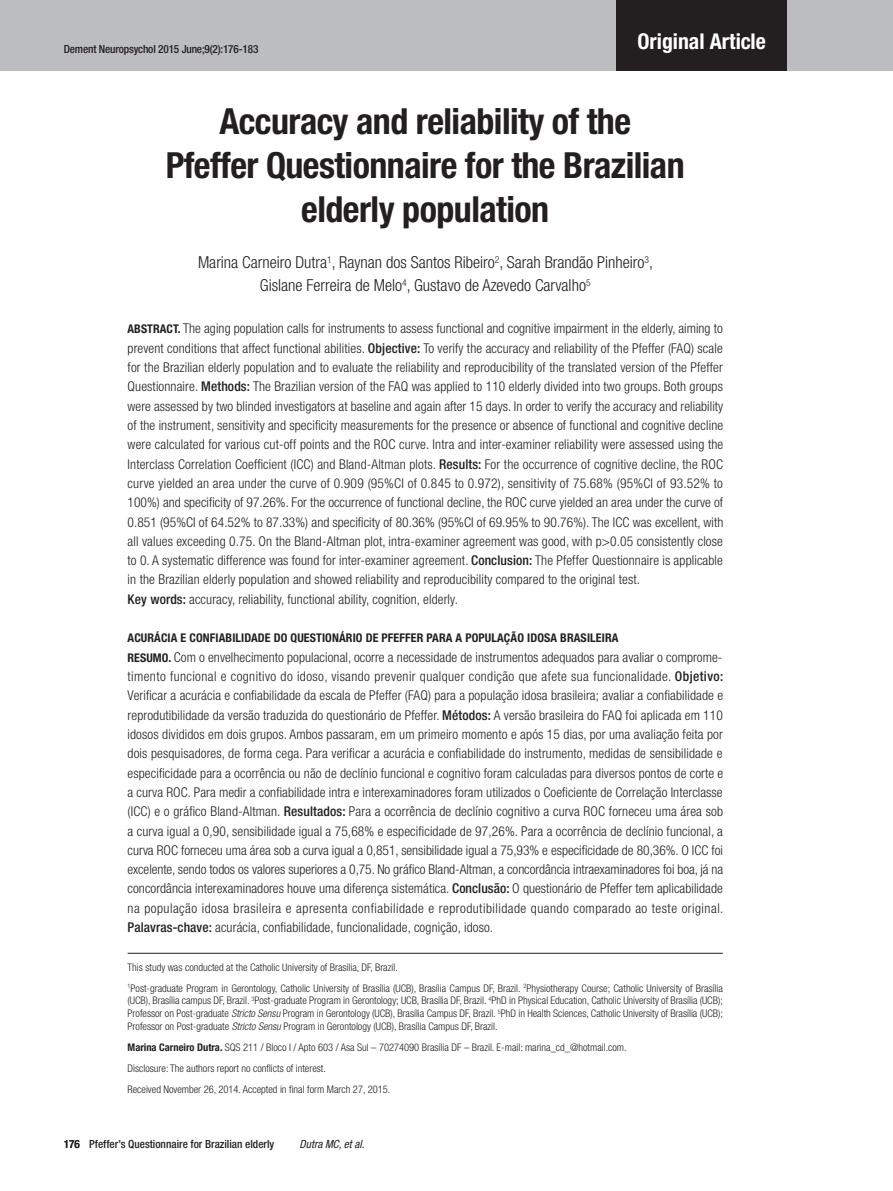
<style>
.page{position:relative;width:893px;height:1191px;background:#fff}
.page>*{position:absolute;margin:0;border:0;box-sizing:border-box;transform-origin:0 0}
.Titulo{font:700 condensed 36px/43.8px "Helvetica Neue";letter-spacing:-.015em;color:#231f20;text-align:center}
.t1{font:700 condensed 21.75px "Helvetica Neue";color:#fff}
.Autores{font:300 condensed 16.5px/23.1px "Helvetica Neue";color:#231f20;text-align:center}
.Abstract{font:300 condensed 13.5px/19.4px "Helvetica Neue";letter-spacing:.01em;color:#231f20;text-align:justify}
.Abstract_Titulo{font:700 condensed 12px "Helvetica Neue";letter-spacing:.01em;color:#231f20}
.Running{font:500 condensed 11.25px "Helvetica Neue";color:#231f20}
.t2{font:italic condensed 11.25px "Helvetica Neue";color:#231f20}
.Endereco{font:300 condensed 10.5px/12.6px "Helvetica Neue";color:#231f20;text-align:justify}
.Nota{font:300 condensed 10.5px "Helvetica Neue";color:#231f20}
.s1{font-weight:700;font-size:12px}
.s2{font-weight:500}
.s3{font-style:italic}
.s4{font-weight:700}
</style>
<div class="page">
<div style="left:0;top:0;width:893px;height:70px;background:#bcbdc0"></div>
<div style="left:617px;top:0;width:170px;height:70px;background:#231f20"></div>
<hr style="left:128px;top:953px;width:595px;height:1px;background:#231f20">
<p class="Running" style="left:64px;top:42px;width:196px">Dement Neuropsychol 2015 June;9(2):176-183</p>
<h2 class="t1" style="left:637px;top:28px;width:130px">Original Article</h2>
<p class="Titulo" style="left:166px;top:99px;width:521px">Accuracy and reliability of the<br>Pfeffer Questionnaire for the Brazilian elderly population</p>
<p class="Autores" style="left:198px;top:250px;width:457px">Marina Carneiro Dutra<sup>1</sup>, Raynan dos Santos Ribeiro<sup>2</sup>, Sarah Brandão Pinheiro<sup>3</sup>,<br>Gislane Ferreira de Melo<sup>4</sup>, Gustavo de Azevedo Carvalho<sup>5</sup></p>
<p class="Abstract" style="left:128px;top:319px;width:597px"><span class="s1">ABSTRACT.</span> The aging population calls for instruments to assess functional and cognitive impairment in the elderly, aiming to prevent conditions that affect functional abilities. <span class="s2">Objective:</span> To verify the accuracy and reliability of the Pfeffer (FAQ) scale for the Brazilian elderly population and to evaluate the reliability and reproducibility of the translated version of the Pfeffer Questionnaire. <span class="s2">Methods:</span> The Brazilian version of the FAQ was applied to 110 elderly divided into two groups. Both groups were assessed by two blinded investigators at baseline and again after 15 days. In order to verify the accuracy and reliability of the instrument, sensitivity and specificity measurements for the presence or absence of functional and cognitive decline were calculated for various cut-off points and the ROC curve. Intra and inter-examiner reliability were assessed using the Interclass Correlation Coefficient (ICC) and Bland-Altman plots. <span class="s2">Results:</span> For the occurrence of cognitive decline, the ROC curve yielded an area under the curve of 0.909 (95%CI of 0.845 to 0.972), sensitivity of 75.68% (95%CI of 93.52% to 100%) and specificity of 97.26%. For the occurrence of functional decline, the ROC curve yielded an area under the curve of 0.851 (95%CI of 64.52% to 87.33%) and specificity of 80.36% (95%CI of 69.95% to 90.76%). The ICC was excellent, with all values exceeding 0.75. On the Bland-Altman plot, intra-examiner agreement was good, with p&gt;0.05 consistently close to 0. A systematic difference was found for inter-examiner agreement. <span class="s2">Conclusion:</span> The Pfeffer Questionnaire is applicable in the Brazilian elderly population and showed reliability and reproducibility compared to the original test.</p>
<p class="Abstract" style="left:128px;top:589px;width:332px"><span class="s2">Key words:</span> accuracy, reliability, functional ability, cognition, elderly.</p>
<p class="Abstract_Titulo" style="left:128px;top:631px;width:492px">ACURÁCIA E CONFIABILIDADE DO QUESTIONÁRIO DE PFEFFER PARA A POPULAÇÃO IDOSA BRASILEIRA</p>
<p class="Abstract" style="left:128px;top:647px;width:597px;text-align:left"><span class="s1">RESUMO.</span> Com o envelhecimento populacional, ocorre a necessidade de instrumentos adequados para avaliar o comprome&shy;timento funcional e cognitivo do idoso, visando prevenir qualquer condição que afete sua funcionalidade. <span class="s2">Objetivo:<br></span>Verificar a acurácia e confiabilidade da escala de Pfeffer (FAQ) para a população idosa brasileira; avaliar a confiabilidade e reprodutibilidade da versão traduzida do questionário de Pfeffer. <span class="s2">Métodos:</span> A versão brasileira do FAQ foi aplicada em 110 idosos divididos em dois grupos. Ambos passaram, em um primeiro momento e após 15 dias, por uma avaliação feita por dois pesquisadores, de forma cega. Para verificar a acurácia e confiabilidade do instrumento, medidas de sensibilidade e especificidade para a ocorrência ou não de declínio funcional e cognitivo foram calculadas para diversos pontos de corte e a curva ROC. Para medir a confiabilidade intra e interexaminadores foram utilizados o Coeficiente de Correlação Interclasse (ICC) e o gráfico Bland-Altman. <span class="s2">Resultados:</span> Para a ocorrência de declínio cognitivo a curva ROC forneceu uma área sob a curva igual a 0,90, sensibilidade igual a 75,68% e especificidade de 97,26%. Para a ocorrência de declínio funcional, a curva ROC forneceu uma área sob a curva igual a 0,851, sensibilidade igual a 75,93% e especificidade de 80,36%. O ICC foi excelente, sendo todos os valores superiores a 0,75. No gráfico Bland-Altman, a concordância intraexaminadores foi boa, já na concordância interexaminadores houve uma diferença sistemática. <span class="s2">Conclusão:</span> O questionário de Pfeffer tem aplicabilidade na população idosa brasileira e apresenta confiabilidade e reprodutibilidade quando comparado ao teste original.</p>
<p class="Abstract" style="left:128px;top:917px;width:367px"><span class="s2">Palavras-chave:</span> acurácia, confiabilidade, funcionalidade, cognição, idoso.</p>
<p class="Nota" style="left:128px;top:961px;width:272px">This study was conducted at the Catholic University of Brasilia, DF, Brazil.</p>
<p class="Endereco" style="left:128px;top:981px;width:597px"><sup>1</sup>Post-graduate Program in Gerontology, Catholic University of Brasília (UCB), Brasília Campus DF, Brazil. <sup>2</sup>Physiotherapy Course; Catholic University of Brasília (UCB), Brasília campus DF, Brazil. <sup>3</sup>Post-graduate Program in Gerontology; UCB, Brasília DF, Brazil. <sup>4</sup>PhD in Physical Education, Catholic University of Brasília (UCB); Professor on Post-graduate <span class="s3">Stricto Sensu</span> Program in Gerontology (UCB), Brasília Campus DF, Brazil. <sup>5</sup>PhD in Health Sciences, Catholic University of Brasília (UCB); Professor on Post-graduate <span class="s3">Stricto Sensu</span> Program in Gerontology (UCB), Brasília Campus DF, Brazil.</p>
<p class="Endereco" style="left:128px;top:1040px;width:501px"><span class="s4">Marina Carneiro Dutra.</span> SQS 211 / Bloco I / Apto 603 / Asa Sul – 70274090 Brasília DF – Brazil. E-mail: marina_cd_@hotmail.com.</p>
<p class="Endereco" style="left:128px;top:1061px;width:200px">Disclosure: The authors report no conflicts of interest.</p>
<p class="Endereco" style="left:128px;top:1082px;width:264px">Received November 26, 2014. Accepted in final form March 27, 2015.</p>
<p class="Running" style="left:64px;top:1137px;width:18px">176</p>
<p class="Running" style="left:89px;top:1137px;width:187px">Pfeffer’s Questionnaire for Brazilian elderly</p>
<p class="t2" style="left:300px;top:1138px;width:66px">Dutra MC, et al.</p>
</div>
